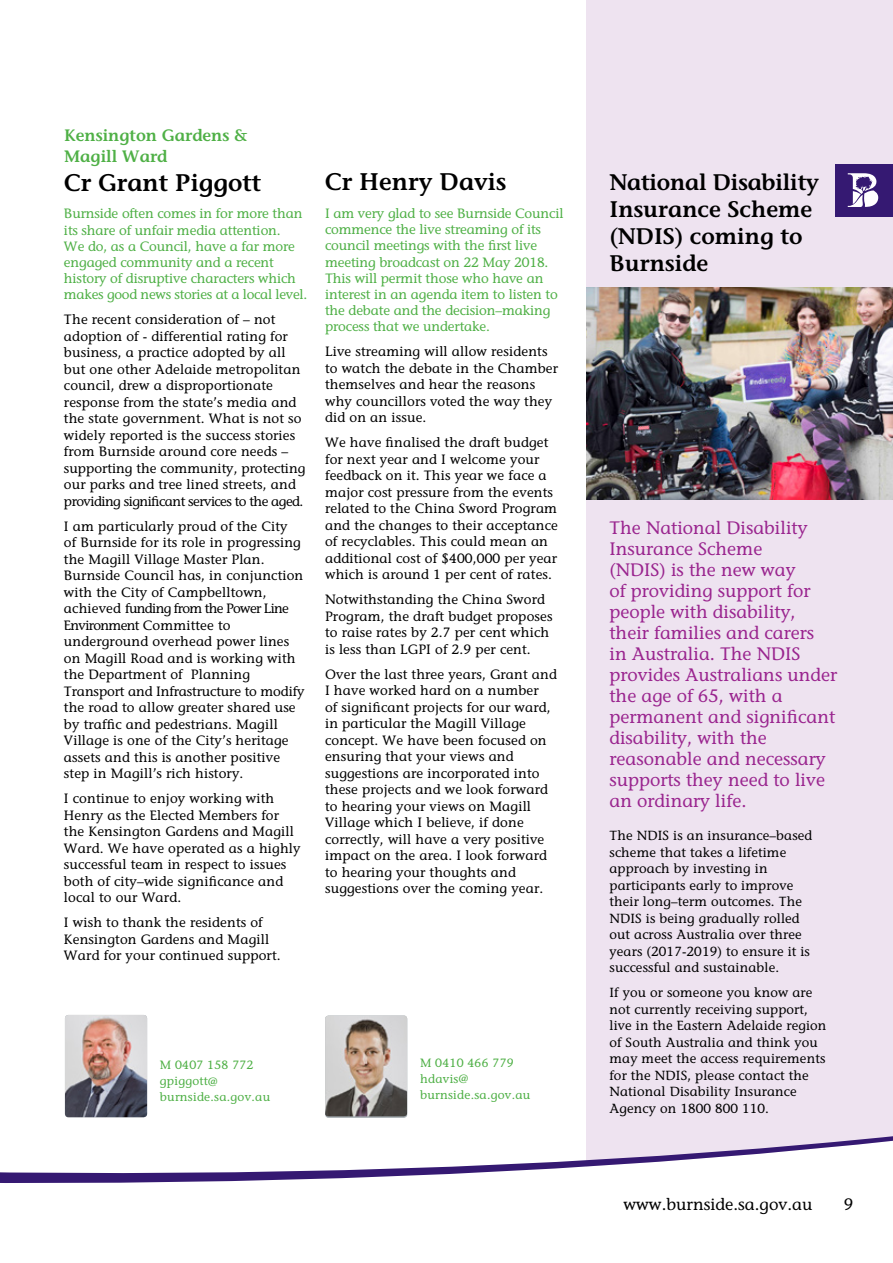
<style>
.page{position:relative;width:893px;height:1263px;background:#fff}
.page>*{position:absolute;margin:0;border:0;box-sizing:border-box;transform-origin:0 0}
.t1{font:600 24px "Stone Informal";color:#000}
.t2{font:600 22.5px/27px "Stone Informal";color:#000}
.t3{font:18px/21px "Stone Informal";color:#9a258f}
.t4{font:600 16.5px/21px "Stone Informal";color:#4fb046}
.t5{font:16.5px "Stone Informal";color:#000}
.t6{font:13.5px/16.5px "Stone Informal";letter-spacing:.01em;color:#000}
.t7{font:13.5px/16.2px "Stone Informal";letter-spacing:-.01em;color:#4fb046}
.t8{font:13.2px/16.5px "Stone Informal";letter-spacing:.01em;color:#000}
.t9{font:12px/16px "Stone Informal";letter-spacing:.02em;color:#4fb046}
</style>
<div class="page">
<img style="left:65px;top:1015px;width:82px;height:102px">
<div style="left:586px;top:0;width:307px;height:1195px;background:#eee3f0"></div>
<img style="left:586px;top:287px;width:307px;height:213px">
<img style="left:325px;top:1015px;width:82px;height:101px">
<svg style="left:0;top:1136px;width:893px;height:59px"></svg>
<div style="left:835px;top:164px;width:58px;height:53px;background:#351972"></div>
<svg style="left:848px;top:173px;width:30px;height:34px"></svg>
<p class="t4" style="left:64px;top:124px;width:185px">Kensington Gardens &amp;<br>Magill Ward</p>
<h1 class="t1" style="left:64px;top:167px;width:199px">Cr Grant Piggott</h1>
<p class="t7" style="left:64px;top:206px;width:245px">Burnside often comes in for more than its share of unfair media attention.<br>We do, as a Council, have a far more engaged community and a recent history of disruptive characters which makes good news stories at a local level.</p>
<p class="t6" style="left:64px;top:311px;width:243px">The recent consideration of – not adoption of - differential rating for business, a practice adopted by all but one other Adelaide metropolitan council, drew a disproportionate response from the state’s media and the state government. What is not so widely reported is the success stories from Burnside around core needs – supporting the community, protecting our parks and tree lined streets, and providing significant services to the aged.</p>
<p class="t6" style="left:64px;top:517px;width:242px">I am particularly proud of the City<br>of Burnside for its role in progressing the Magill Village Master Plan.<br>Burnside Council has, in conjunction with the City of Campbelltown, achieved funding from the Power Line Environment Committee to underground overhead power lines on Magill Road and is working with the Department of Planning Transport and Infrastructure to modify the road to allow greater shared use by traffic and pedestrians. Magill Village is one of the City’s heritage assets and this is another positive step in Magill’s rich history.</p>
<p class="t6" style="left:64px;top:790px;width:238px">I continue to enjoy working with<br>Henry as the Elected Members for the Kensington Gardens and Magill<br>Ward. We have operated as a highly successful team in respect to issues both of city–wide significance and local to our Ward.</p>
<p class="t6" style="left:64px;top:914px;width:218px">I wish to thank the residents of<br>Kensington Gardens and Magill<br>Ward for your continued support.</p>
<h1 class="t1" style="left:325px;top:167px;width:183px">Cr Henry Davis</h1>
<p class="t7" style="left:325px;top:205px;width:240px">I am very glad to see Burnside Council commence the live streaming of its council meetings with the first live meeting broadcast on 22 May 2018.<br>This will permit those who have an interest in an agenda item to listen to the debate and the decision–making process that we undertake.</p>
<p class="t6" style="left:325px;top:343px;width:234px">Live streaming will allow residents to watch the debate in the Chamber themselves and hear the reasons why councillors voted the way they did on an issue.</p>
<p class="t6" style="left:325px;top:434px;width:234px">We have finalised the draft budget for next year and I welcome your feedback on it. This year we face a major cost pressure from the events related to the China Sword Program and the changes to their acceptance of recyclables. This could mean an additional cost of $400,000 per year which is around 1 per cent of rates.</p>
<p class="t6" style="left:325px;top:591px;width:229px">Notwithstanding the China Sword Program, the draft budget proposes to raise rates by 2.7 per cent which is less than LGPI of 2.9 per cent.</p>
<p class="t6" style="left:325px;top:666px;width:233px">Over the last three years, Grant and<br>I have worked hard on a number<br>of significant projects for our ward, in particular the Magill Village concept. We have been focused on ensuring that your views and suggestions are incorporated into these projects and we look forward to hearing your views on Magill<br>Village which I believe, if done correctly, will have a very positive impact on the area. I look forward to hearing your thoughts and suggestions over the coming year.</p>
<p class="t9" style="left:160px;top:1056px;width:112px">M 0407 158 772 gpiggott@ burnside.sa.gov.au</p>
<p class="t9" style="left:420px;top:1055px;width:112px">M 0410 466 779 hdavis@ burnside.sa.gov.au</p>
<h2 class="t2" style="left:609px;top:168px;width:211px">National Disability<br>Insurance Scheme (NDIS) coming to<br>Burnside</h2>
<p class="t3" style="left:609px;top:517px;width:229px">The National Disability<br>Insurance Scheme<br>(NDIS) is the new way<br>of providing support for people with disability, their families and carers<br>in Australia. The NDIS provides Australians under the age of 65, with a permanent and significant disability, with the reasonable and necessary supports they need to live an ordinary life.</p>
<p class="t8" style="left:609px;top:827px;width:204px">The NDIS is an insurance–based scheme that takes a lifetime approach by investing in participants early to improve their long–term outcomes. The<br>NDIS is being gradually rolled out across Australia over three years (2017-2019) to ensure it is successful and sustainable.</p>
<p class="t8" style="left:609px;top:984px;width:218px">If you or someone you know are not currently receiving support, live in the Eastern Adelaide region of South Australia and think you may meet the access requirements for the NDIS, please contact the<br>National Disability Insurance<br>Agency on 1800 800 110.</p>
<p class="t5" style="left:623px;top:1194px;width:191px">www.burnside.sa.gov.au</p>
<p class="t5" style="left:844px;top:1194px;width:11px">9</p>
</div>
